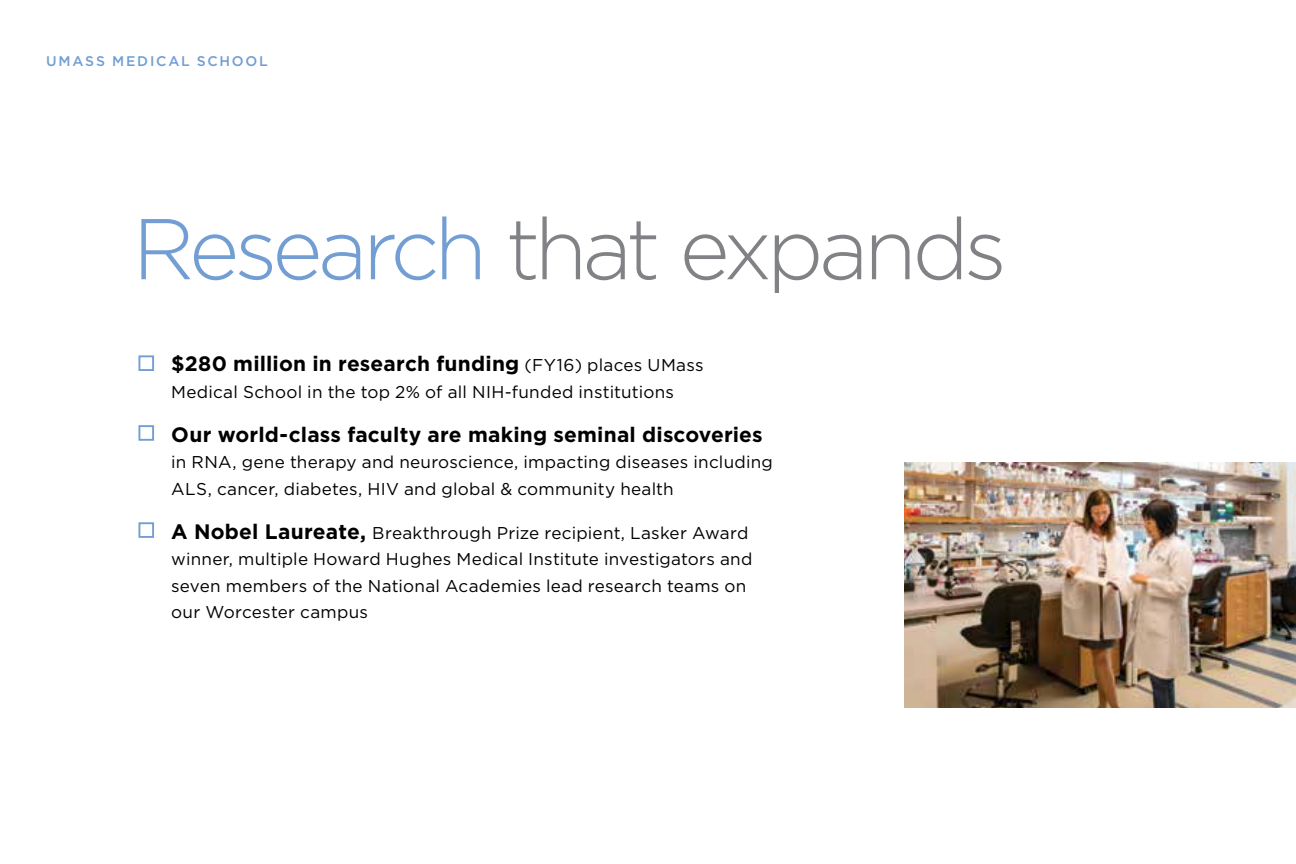
<style>
.page{position:relative;width:1296px;height:864px;background:#fff}
.page>*{position:absolute;margin:0;border:0;box-sizing:border-box;transform-origin:0 0}
.t1{font:300 86px "Gotham";letter-spacing:-.06em;color:#808285}
.t2{font:700 20.8px "Gotham";letter-spacing:.01em;color:#000}
.t3{font:17.2px/26.6px "Gotham";letter-spacing:.015em;color:#000}
.t4{font:500 14px "Gotham";letter-spacing:.125em;color:#729ed4}
.s1{color:#729ed4}
.s2{font-weight:400;font-size:17.2px}
.s3{font-weight:700;font-size:20.8px}
</style>
<div class="page">
<div style="left:138px;top:355px;width:16px;height:16px;border:2px solid #729ed4"></div>
<div style="left:138px;top:425px;width:16px;height:16px;border:2px solid #729ed4"></div>
<div style="left:138px;top:522px;width:16px;height:16px;border:2px solid #729ed4"></div>
<img style="left:905px;top:462px;width:391px;height:246px">
<p class="t4" style="left:46px;top:54px;width:223px">UMASS MEDICAL SCHOOL</p>
<h1 class="t1" style="left:132px;top:202px;width:876px"><span class="s1">Research</span> that expands</h1>
<p class="t2" style="left:171px;top:352px;width:534px">$280 million in research funding <span class="s2">(FY16) places UMass</span></p>
<p class="t3" style="left:171px;top:378px;width:504px">Medical School in the top 2% of all NIH-funded institutions</p>
<p class="t2" style="left:171px;top:422px;width:593px">Our world-class faculty are making seminal discoveries</p>
<p class="t3" style="left:171px;top:449px;width:603px">in RNA, gene therapy and neuroscience, impacting diseases including<br>ALS, cancer, diabetes, HIV and global &amp; community health</p>
<p class="t3" style="left:171px;top:519px;width:583px"><span class="s3">A Nobel Laureate,</span> Breakthrough Prize recipient, Lasker Award winner, multiple Howard Hughes Medical Institute investigators and seven members of the National Academies lead research teams on our Worcester campus</p>
</div>
